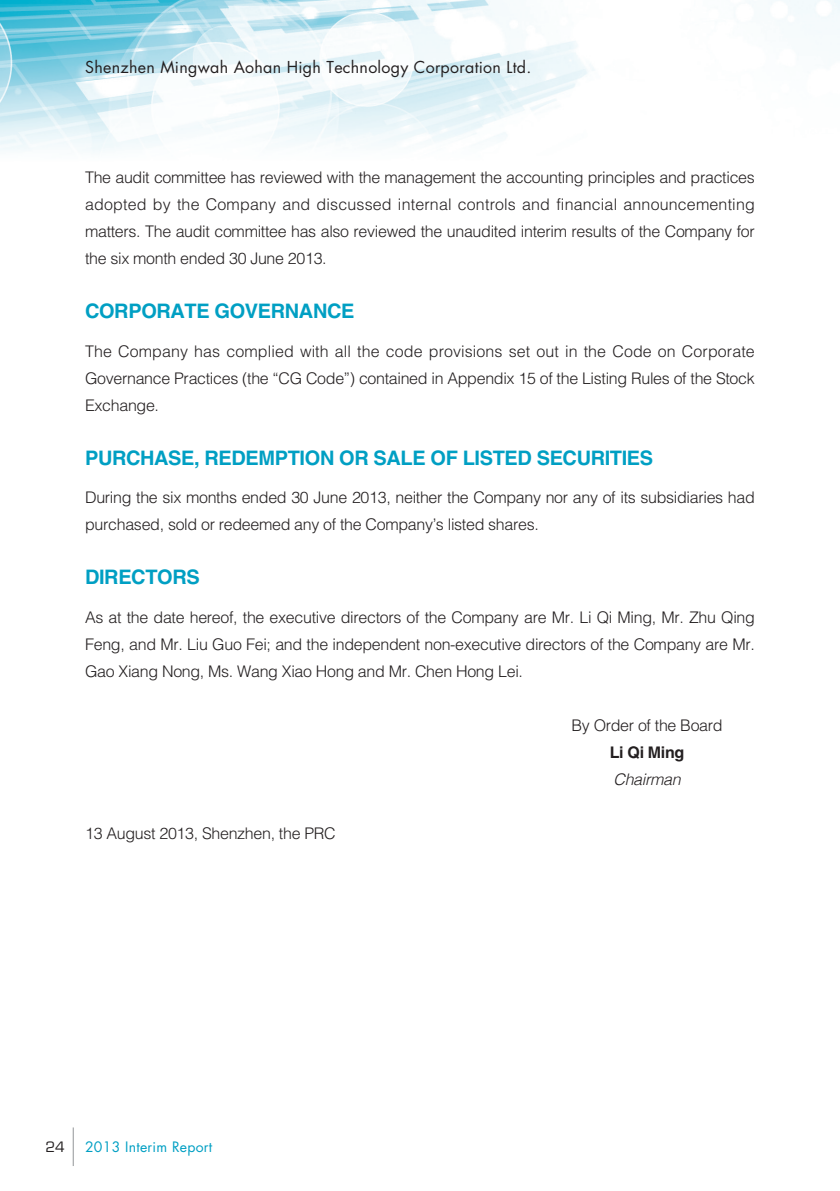
<style>
.page{position:relative;width:840px;height:1191px;background:#fff}
.page>*{position:absolute;margin:0;border:0;box-sizing:border-box;transform-origin:0 0}
.t1{font:700 20px "Helvetica LT Std";letter-spacing:-.02em;color:#009fc3}
.t2{font:300 16px/27px "Helvetica LT Std";letter-spacing:-.02em;color:#231f20;text-align:justify}
.t3{font:16px "Futura Std";letter-spacing:.02em;color:#231f20}
.t4{font:700 16px "Helvetica LT Std";letter-spacing:-.02em;color:#231f20}
.t5{font:italic 300 16px "Helvetica";letter-spacing:-.02em;color:#231f20}
.t6{font:14px "Futura Std";letter-spacing:.02em;color:#009fc3}
.t7{font:14px "Eurostile LT Std";color:#231f20}
</style>
<div class="page">
<img style="left:0;top:0;width:839px;height:152px">
<hr style="left:73px;top:1127px;width:1px;height:39px;background:#939598">
<p class="t3" style="left:85px;top:57px;width:447px">Shenzhen Mingwah Aohan High Technology Corporation Ltd.</p>
<p class="t2" style="left:85px;top:164px;width:671px">The audit committee has reviewed with the management the accounting principles and practices adopted by the Company and discussed internal controls and financial announcementing matters. The audit committee has also reviewed the unaudited interim results of the Company for the six month ended 30 June 2013.</p>
<p class="t1" style="left:85px;top:299px;width:271px">CORPORATE GOVERNANCE</p>
<p class="t2" style="left:85px;top:337px;width:670px">The Company has complied with all the code provisions set out in the Code on Corporate Governance Practices (the “CG Code”) contained in Appendix 15 of the Listing Rules of the Stock Exchange.</p>
<p class="t1" style="left:85px;top:445px;width:569px">PURCHASE, REDEMPTION OR SALE OF LISTED SECURITIES</p>
<p class="t2" style="left:85px;top:484px;width:671px">During the six months ended 30 June 2013, neither the Company nor any of its subsidiaries had purchased, sold or redeemed any of the Company’s listed shares.</p>
<p class="t1" style="left:85px;top:565px;width:116px">DIRECTORS</p>
<p class="t2" style="left:85px;top:603px;width:671px">As at the date hereof, the executive directors of the Company are Mr. Li Qi Ming, Mr. Zhu Qing Feng, and Mr. Liu Guo Fei; and the independent non-executive directors of the Company are Mr.<br>Gao Xiang Nong, Ms. Wang Xiao Hong and Mr. Chen Hong Lei.</p>
<p class="t2" style="left:571px;top:711px;width:152px">By Order of the Board</p>
<p class="t4" style="left:609px;top:742px;width:76px">Li Qi Ming</p>
<p class="t5" style="left:613px;top:769px;width:69px">Chairman</p>
<p class="t2" style="left:85px;top:819px;width:252px">13 August 2013, Shenzhen, the PRC</p>
<p class="t7" style="left:45px;top:1138px;width:21px">24</p>
<p class="t6" style="left:85px;top:1137px;width:128px">2013 Interim Report</p>
</div>
